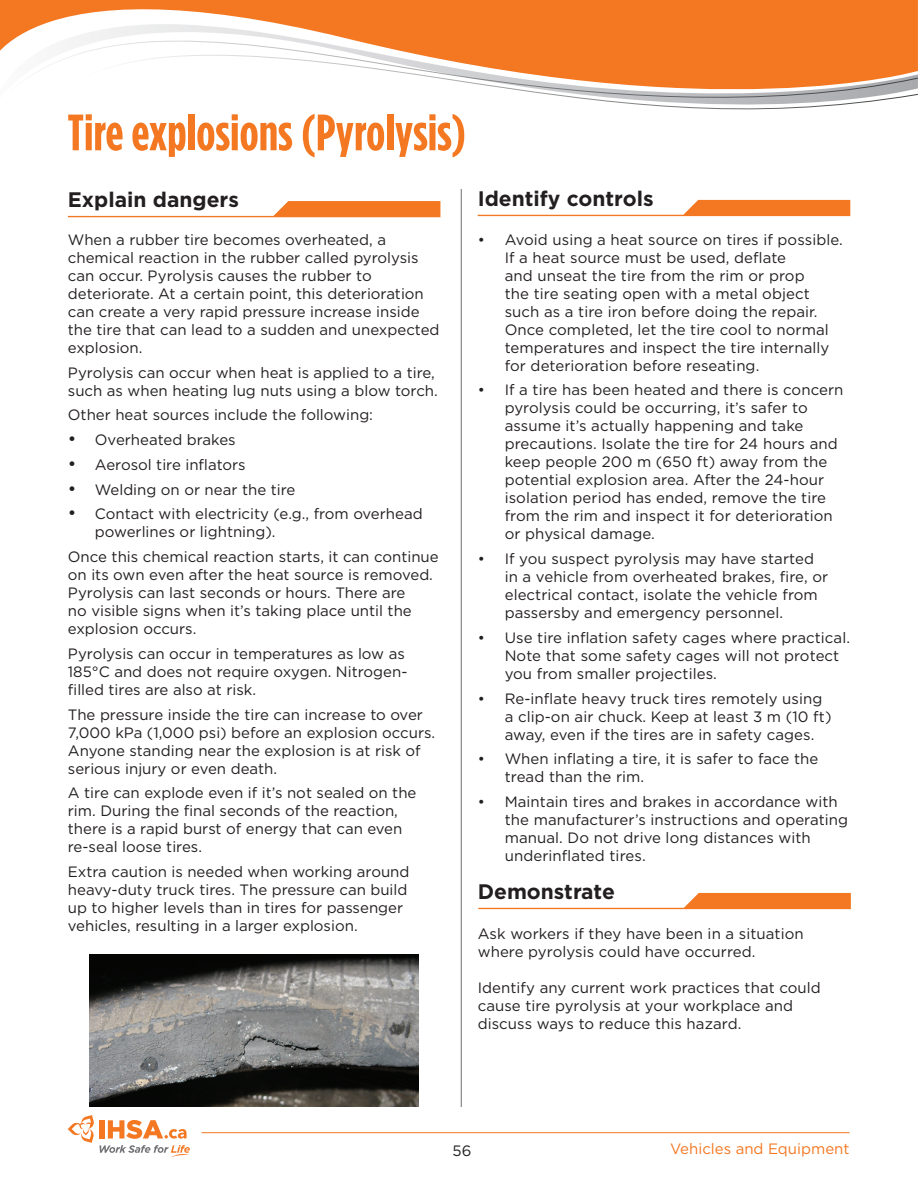
<style>
.page{position:relative;width:918px;height:1188px;background:#fff}
.page>*{position:absolute;margin:0;border:0;box-sizing:border-box;transform-origin:0 0}
.t1{font:700 51px "Gotham Condensed";color:#f47721}
.t2{font:700 21px "Gotham";color:#231f20}
.t3{font:15px/18px "Gotham";color:#231f20}
.t4{font:15px "Gotham";color:#f47721}
.s1{font-size:18px}
</style>
<div class="page">
<svg style="left:0;top:0;width:918px;height:51px;fill:#f47721"></svg>
<svg style="left:8px;top:39px;width:910px;height:30px"></svg>
<svg style="left:53px;top:53px;width:865px;height:57px"></svg>
<hr style="left:461px;top:189px;width:1px;height:918px;background:#6c6d70">
<hr style="left:202px;top:1132px;width:648px;height:1px;background:#f47721">
<svg style="left:68px;top:1115px;width:26px;height:28px"></svg>
<div style="left:99px;top:1120px;width:6px;height:19px;background:#f47721"></div>
<svg style="left:100px;top:1145px;width:90px;height:13px"></svg>
<svg style="left:108px;top:1120px;width:79px;height:19px"></svg>
<svg style="left:478px;top:200px;width:372px;height:16px"></svg>
<svg style="left:478px;top:893px;width:373px;height:16px"></svg>
<svg style="left:68px;top:201px;width:372px;height:16px"></svg>
<img style="left:90px;top:954px;width:329px;height:153px">
<p class="t1" style="left:67px;top:103px;width:400px">Tire explosions (Pyrolysis)</p>
<p class="t2" style="left:68px;top:185px;width:173px">Explain dangers</p>
<p class="t3" style="left:68px;top:230px;width:373px">When a rubber tire becomes overheated, a chemical reaction in the rubber called pyrolysis can occur. Pyrolysis causes the rubber to deteriorate. At a certain point, this deterioration can create a very rapid pressure increase inside the tire that can lead to a sudden and unexpected explosion.</p>
<p class="t3" style="left:68px;top:363px;width:371px">Pyrolysis can occur when heat is applied to a tire, such as when heating lug nuts using a blow torch.</p>
<p class="t3" style="left:68px;top:406px;width:307px">Other heat sources include the following:</p>
<p class="t3" style="left:68px;top:431px;width:169px"><span class="s1">•</span> Overheated brakes</p>
<p class="t3" style="left:68px;top:455px;width:179px"><span class="s1">•</span> Aerosol tire inflators</p>
<p class="t3" style="left:68px;top:480px;width:229px"><span class="s1">•</span> Welding on or near the tire</p>
<p class="t3" style="left:95px;top:505px;width:329px;text-indent:-27px"><span class="s1">•</span> Contact with electricity (e.g., from overhead powerlines or lightning).</p>
<p class="t3" style="left:68px;top:548px;width:372px">Once this chemical reaction starts, it can continue on its own even after the heat source is removed.<br>Pyrolysis can last seconds or hours. There are<br>no visible signs when it’s taking place until the explosion occurs.</p>
<p class="t3" style="left:68px;top:644px;width:341px">Pyrolysis can occur in temperatures as low as<br>185°C and does not require oxygen. Nitrogen&shy;filled tires are also at risk.</p>
<p class="t3" style="left:68px;top:705px;width:369px">The pressure inside the tire can increase to over 7,000 kPa (1,000 psi) before an explosion occurs.<br>Anyone standing near the explosion is at risk of serious injury or even death.</p>
<p class="t3" style="left:68px;top:784px;width:350px">A tire can explode even if it’s not sealed on the rim. During the final seconds of the reaction, there is a rapid burst of energy that can even re-seal loose tires.</p>
<p class="t3" style="left:68px;top:863px;width:343px">Extra caution is needed when working around heavy-duty truck tires. The pressure can build up to higher levels than in tires for passenger vehicles, resulting in a larger explosion.</p>
<p class="t2" style="left:478px;top:185px;width:177px">Identify controls</p>
<p class="t3" style="left:505px;top:230px;width:340px;text-indent:-27px">• Avoid using a heat source on tires if possible.<br>If a heat source must be used, deflate<br>and unseat the tire from the rim or prop<br>the tire seating open with a metal object such as a tire iron before doing the repair.<br>Once completed, let the tire cool to normal temperatures and inspect the tire internally for deterioration before reseating.</p>
<p class="t3" style="left:505px;top:381px;width:340px;text-indent:-27px">• If a tire has been heated and there is concern pyrolysis could be occurring, it’s safer to assume it’s actually happening and take precautions. Isolate the tire for 24 hours and keep people 200 m (650 ft) away from the potential explosion area. After the 24-hour isolation period has ended, remove the tire from the rim and inspect it for deterioration or physical damage.</p>
<p class="t3" style="left:505px;top:550px;width:325px;text-indent:-27px">• If you suspect pyrolysis may have started in a vehicle from overheated brakes, fire, or electrical contact, isolate the vehicle from passersby and emergency personnel.</p>
<p class="t3" style="left:505px;top:628px;width:347px;text-indent:-27px">• Use tire inflation safety cages where practical.<br>Note that some safety cages will not protect you from smaller projectiles.</p>
<p class="t3" style="left:505px;top:689px;width:328px;text-indent:-27px">• Re-inflate heavy truck tires remotely using a clip-on air chuck. Keep at least 3 m (10 ft) away, even if the tires are in safety cages.</p>
<p class="t3" style="left:505px;top:750px;width:315px;text-indent:-27px">• When inflating a tire, it is safer to face the tread than the rim.</p>
<p class="t3" style="left:505px;top:793px;width:345px;text-indent:-27px">• Maintain tires and brakes in accordance with the manufacturer’s instructions and operating manual. Do not drive long distances with underinflated tires.</p>
<p class="t2" style="left:478px;top:878px;width:139px">Demonstrate</p>
<p class="t3" style="left:478px;top:925px;width:328px">Ask workers if they have been in a situation where pyrolysis could have occurred.</p>
<p class="t3" style="left:478px;top:979px;width:345px">Identify any current work practices that could cause tire pyrolysis at your workplace and discuss ways to reduce this hazard.</p>
<p class="t3" style="left:453px;top:1141px;width:20px">56</p>
<p class="t4" style="left:670px;top:1140px;width:181px">Vehicles and Equipment</p>
</div>
